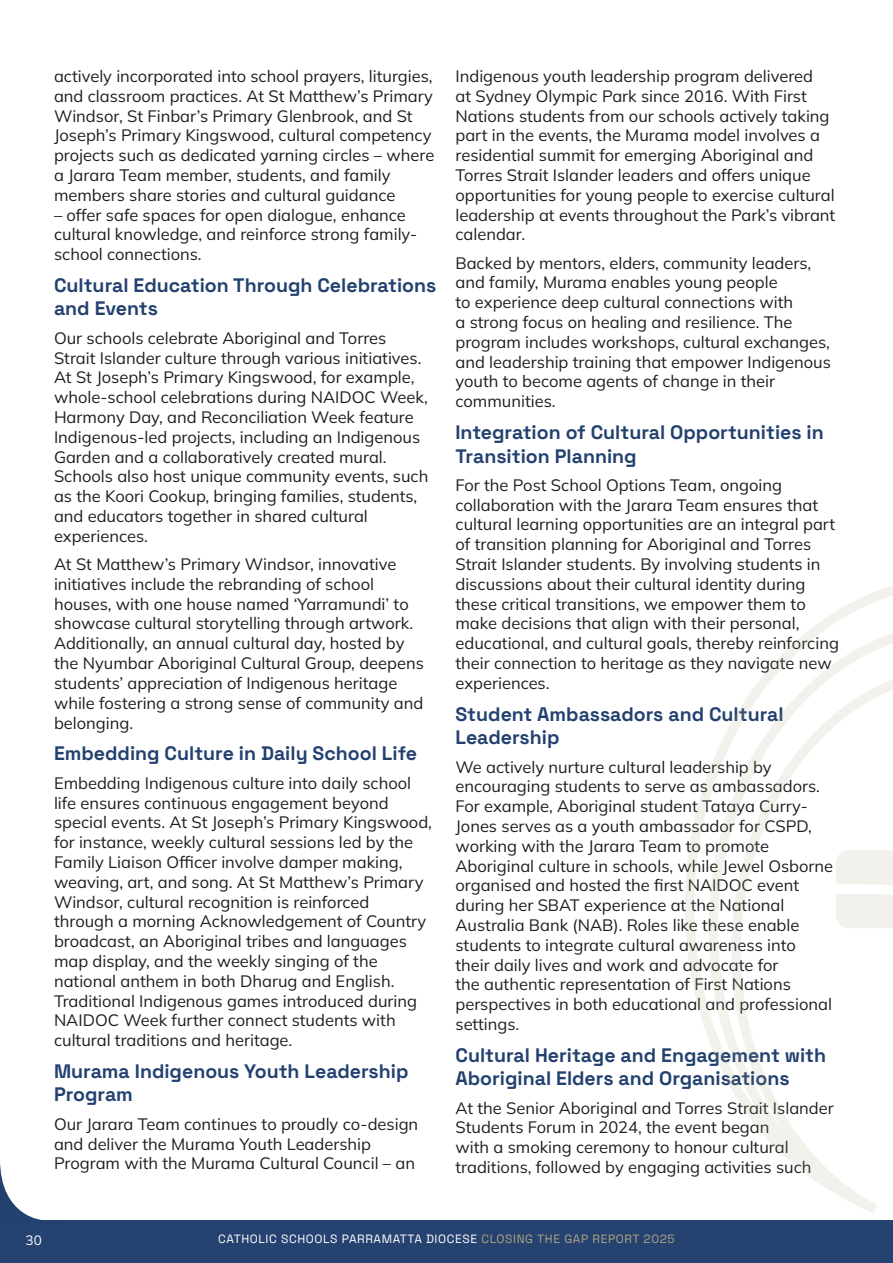
<style>
.page{position:relative;width:893px;height:1263px;background:#fff}
.page>*{position:absolute;margin:0;border:0;box-sizing:border-box;transform-origin:0 0}
.Body_1{font:300 19.5px/23.4px "Space Grotesk";color:#23416f}
.Body_1-2{font:200 16.5px/19.8px "Mulish";color:#201d1e}
.t1{font:200 13.5px "Mulish";color:#fff}
.t2{font:300 12px "Space Grotesk";letter-spacing:.05em;color:#fff}
.s1{color:#ada584}
</style>
<div class="page">
<div style="left:0;top:1220px;width:893px;height:43px;background:#254270"></div>
<svg style="left:0;top:1162px;width:41px;height:58px"></svg>
<svg style="left:685px;top:586px;width:208px;height:627px"></svg>
<p class="Body_1-2" style="left:54px;top:66px;width:382px">actively incorporated into school prayers, liturgies, and classroom practices. At St Matthew’s Primary Windsor, St Finbar’s Primary Glenbrook, and St Joseph’s Primary Kingswood, cultural competency projects such as dedicated yarning circles – where a Jarara Team member, students, and family members share stories and cultural guidance</p>
<p class="Body_1-2" style="left:54px;top:204px;width:365px">– offer safe spaces for open dialogue, enhance cultural knowledge, and reinforce strong family&shy;school connections.</p>
<p class="Body_1" style="left:54px;top:272px;width:384px">Cultural Education Through Celebrations and Events</p>
<p class="Body_1-2" style="left:54px;top:327px;width:376px">Our schools celebrate Aboriginal and Torres Strait Islander culture through various initiatives.<br>At St Joseph’s Primary Kingswood, for example, whole-school celebrations during NAIDOC Week, Harmony Day, and Reconciliation Week feature Indigenous-led projects, including an Indigenous Garden and a collaboratively created mural.<br>Schools also host unique community events, such as the Koori Cookup, bringing families, students, and educators together in shared cultural experiences.</p>
<p class="Body_1-2" style="left:54px;top:554px;width:371px">At St Matthew’s Primary Windsor, innovative initiatives include the rebranding of school houses, with one house named ‘Yarramundi’ to showcase cultural storytelling through artwork.<br>Additionally, an annual cultural day, hosted by the Nyumbar Aboriginal Cultural Group, deepens students’ appreciation of Indigenous heritage while fostering a strong sense of community and belonging.</p>
<p class="Body_1" style="left:54px;top:741px;width:365px">Embedding Culture in Daily School Life</p>
<p class="Body_1-2" style="left:54px;top:772px;width:379px">Embedding Indigenous culture into daily school life ensures continuous engagement beyond special events. At St Joseph’s Primary Kingswood, for instance, weekly cultural sessions led by the Family Liaison Officer involve damper making, weaving, art, and song. At St Matthew’s Primary Windsor, cultural recognition is reinforced through a morning Acknowledgement of Country broadcast, an Aboriginal tribes and languages map display, and the weekly singing of the national anthem in both Dharug and English.<br>Traditional Indigenous games introduced during NAIDOC Week further connect students with cultural traditions and heritage.</p>
<p class="Body_1" style="left:54px;top:1058px;width:356px">Murama Indigenous Youth Leadership<br>Program</p>
<p class="Body_1-2" style="left:54px;top:1113px;width:366px">Our Jarara Team continues to proudly co-design and deliver the Murama Youth Leadership<br>Program with the Murama Cultural Council – an</p>
<p class="Body_1-2" style="left:455px;top:66px;width:381px">Indigenous youth leadership program delivered<br>at Sydney Olympic Park since 2016. With First Nations students from our schools actively taking part in the events, the Murama model involves a residential summit for emerging Aboriginal and Torres Strait Islander leaders and offers unique opportunities for young people to exercise cultural leadership at events throughout the Park’s vibrant calendar.</p>
<p class="Body_1-2" style="left:455px;top:252px;width:377px">Backed by mentors, elders, community leaders, and family, Murama enables young people<br>to experience deep cultural connections with<br>a strong focus on healing and resilience. The program includes workshops, cultural exchanges, and leadership training that empower Indigenous youth to become agents of change in their communities.</p>
<p class="Body_1" style="left:455px;top:420px;width:370px">Integration of Cultural Opportunities in<br>Transition Planning</p>
<p class="Body_1-2" style="left:455px;top:475px;width:385px">For the Post School Options Team, ongoing collaboration with the Jarara Team ensures that cultural learning opportunities are an integral part of transition planning for Aboriginal and Torres Strait Islander students. By involving students in discussions about their cultural identity during these critical transitions, we empower them to make decisions that align with their personal, educational, and cultural goals, thereby reinforcing their connection to heritage as they navigate new experiences.</p>
<p class="Body_1" style="left:455px;top:701px;width:330px">Student Ambassadors and Cultural<br>Leadership</p>
<p class="Body_1-2" style="left:455px;top:756px;width:379px">We actively nurture cultural leadership by encouraging students to serve as ambassadors.<br>For example, Aboriginal student Tataya Curry-Jones serves as a youth ambassador for CSPD, working with the Jarara Team to promote Aboriginal culture in schools, while Jewel Osborne organised and hosted the first NAIDOC event during her SBAT experience at the National Australia Bank (NAB). Roles like these enable students to integrate cultural awareness into their daily lives and work and advocate for<br>the authentic representation of First Nations perspectives in both educational and professional settings.</p>
<p class="Body_1" style="left:455px;top:1042px;width:372px">Cultural Heritage and Engagement with<br>Aboriginal Elders and Organisations</p>
<p class="Body_1-2" style="left:455px;top:1097px;width:380px">At the Senior Aboriginal and Torres Strait Islander Students Forum in 2024, the event began<br>with a smoking ceremony to honour cultural traditions, followed by engaging activities such</p>
<p class="t1" style="left:26px;top:1231px;width:18px">30</p>
<p class="t2" style="left:218px;top:1230px;width:458px">CATHOLIC SCHOOLS PARRAMATTA DIOCESE <span class="s1">CLOSING THE GAP REPORT 2025</span></p>
</div>
